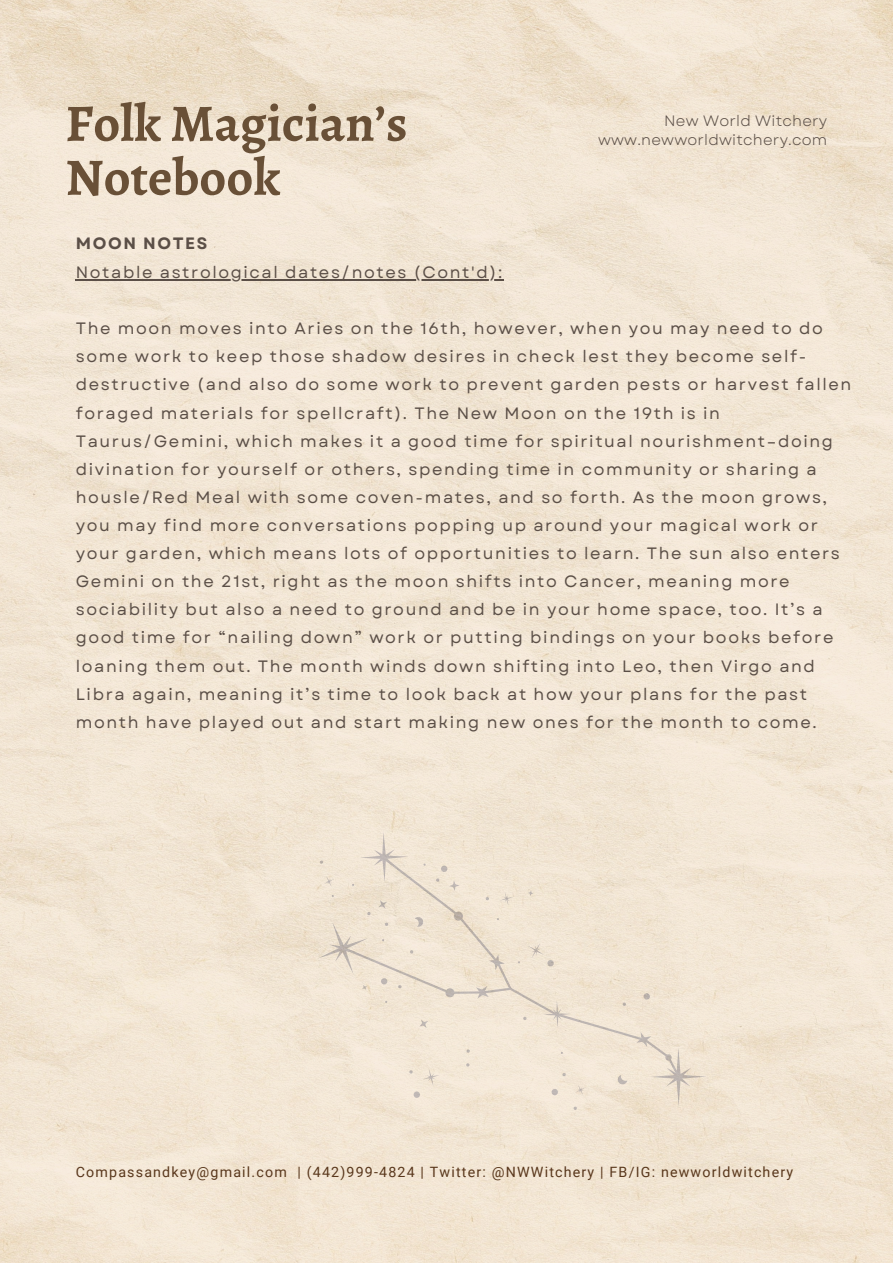
<style>
.page{position:relative;width:893px;height:1264px;background:#fff}
.page>*{position:absolute;margin:0;border:0;box-sizing:border-box;transform-origin:0 0}
.t1{font:700 52.5px/54px "Alegreya";color:#695037}
.t2{font:16.5px/28px "Garet";letter-spacing:.1em;color:#5b4f47}
.t3{font:700 16.5px "Garet";letter-spacing:.1em;color:#5b4f47}
.t4{font:15px/19px "Garet";letter-spacing:.015em;color:#5b4f47;text-align:right}
.t5{font:14.25px "Roboto";letter-spacing:.085em;color:#59371c}
</style>
<div class="page">
<img style="left:0;top:0;width:892px;height:1262px">
<hr style="left:76px;top:279px;width:428px;height:1px;background:#5b4f47">
<h1 class="t1" style="left:65px;top:96px;width:343px">Folk Magician’s<br>Notebook</h1>
<p class="t3" style="left:76px;top:231px;width:133px">MOON NOTES</p>
<p class="t2" style="left:76px;top:258px;width:428px">Notable astrological dates/notes (Cont'd):</p>
<p class="t4" style="left:598px;top:111px;width:231px">New World Witchery www.newworldwitchery.com</p>
<p class="t2" style="left:76px;top:314px;width:777px">The moon moves into Aries on the 16th, however, when you may need to do some work to keep those shadow desires in check lest they become self&shy;destructive (and also do some work to prevent garden pests or harvest fallen foraged materials for spellcraft). The New Moon on the 19th is in Taurus/Gemini, which makes it a good time for spiritual nourishment–doing divination for yourself or others, spending time in community or sharing a housle/Red Meal with some coven-mates, and so forth. As the moon grows, you may find more conversations popping up around your magical work or your garden, which means lots of opportunities to learn. The sun also enters Gemini on the 21st, right as the moon shifts into Cancer, meaning more sociability but also a need to ground and be in your home space, too. It’s a good time for “nailing down” work or putting bindings on your books before loaning them out. The month winds down shifting into Leo, then Virgo and Libra again, meaning it’s time to look back at how your plans for the past month have played out and start making new ones for the month to come.</p>
<p class="t5" style="left:76px;top:1163px;width:718px">Compassandkey@gmail.com | (442)999-4824 | Twitter: @NWWitchery | FB/IG: newworldwitchery</p>
</div>
